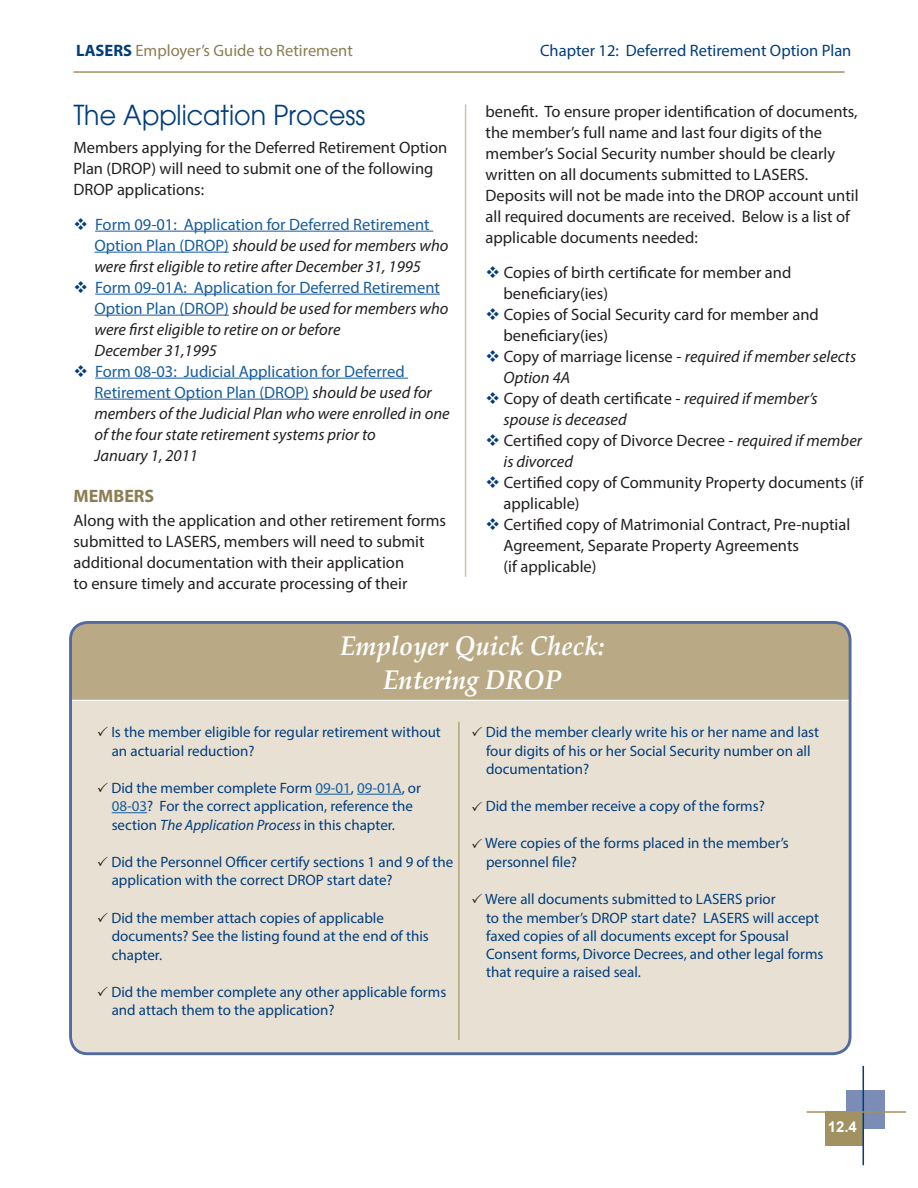
<style>
.page{position:relative;width:918px;height:1188px;background:#fff}
.page>*{position:absolute;margin:0;border:0;box-sizing:border-box;transform-origin:0 0}
.t1{font:italic 700 27px/33.8px "Palatino Linotype";color:#fff;text-align:center;scale:.94 1}
.t2{font:27px "Avant Garde";color:#013d7d;scale:.94 1}
.t3{font:700 18px "Myriad Pro";color:#8c7d53}
.t4{font:16.5px/21px "Myriad Pro";color:#231f20}
.t5{font:italic 16.5px/21px "Myriad Pro";color:#231f20}
.t6{font:16.5px "Myriad Pro";color:#013d7d}
.t7{font:16.5px "Myriad Pro";color:#8c7d53}
.t8{font:15px/18.6px "Myriad Pro";color:#013d7d}
.t9{font:700 15px "Arial";color:#fff}
.s1{font-weight:700;color:#013d7d}
.s2{color:#013d7d}
.s3{font-style:normal;color:#175d9e}
.s4{font-style:normal}
.s5{font-style:italic}
.s6{color:#175d9e}
</style>
<div class="page">
<div style="left:846px;top:1090px;width:39px;height:39px;background:#7b8cb7"></div>
<div style="left:825px;top:1111px;width:38px;height:35px;background:#a29161"></div>
<hr style="left:863px;top:1066px;width:1px;height:99px;background:#013d7d">
<hr style="left:807px;top:1111px;width:99px;height:2px;background:#a29161">
<hr style="left:73px;top:71px;width:772px;height:2px;background:#a29161">
<hr style="left:95px;top:231px;width:338px;height:1px;background:#175d9e">
<hr style="left:94px;top:252px;width:135px;height:1px;background:#175d9e">
<hr style="left:95px;top:294px;width:345px;height:1px;background:#175d9e">
<hr style="left:94px;top:315px;width:135px;height:1px;background:#175d9e">
<hr style="left:95px;top:378px;width:313px;height:1px;background:#175d9e">
<hr style="left:94px;top:399px;width:215px;height:1px;background:#175d9e">
<hr style="left:465px;top:104px;width:1px;height:473px;background:#cfc3aa">
<div style="left:71px;top:622px;width:779px;height:432px;background:#e8e1d3;border-radius:17px"></div>
<hr style="left:458px;top:722px;width:1px;height:318px;background:#a29161">
<div style="left:73px;top:625px;width:775px;height:76px;background:#b9aa85"></div>
<div style="left:69px;top:621px;width:783px;height:434px;border:3px solid #516aa0;border-radius:17px"></div>
<hr style="left:315px;top:794px;width:36px;height:1px;background:#175d9e">
<hr style="left:357px;top:794px;width:45px;height:1px;background:#175d9e">
<hr style="left:112px;top:812px;width:35px;height:1px;background:#175d9e">
<p class="t7" style="left:76px;top:40px;width:278px"><span class="s1">LASERS</span> Employer’s Guide to Retirement</p>
<h1 class="t2" style="left:73px;top:99px;width:312px">The Application Process</h1>
<p class="t4" style="left:73px;top:137px;width:375px">Members applying for the Deferred Retirement Option<br>Plan (DROP) will need to submit one of the following<br>DROP applications:</p>
<p class="t5" style="left:94px;top:213px;width:356px;text-indent:-21px"><span class="s2">❖</span> <span class="s3">Form 09-01: Application for Deferred Retirement<br>Option Plan (DROP)</span> should be used for members who were first eligible to retire after December 31, 1995</p>
<p class="t5" style="left:94px;top:276px;width:356px;text-indent:-21px"><span class="s2">❖</span> <span class="s3">Form 09-01A: Application for Deferred Retirement Option Plan (DROP)</span> should be used for members who were first eligible to retire on or before<br>December 31,1995</p>
<p class="t5" style="left:94px;top:360px;width:357px;text-indent:-21px"><span class="s2">❖</span> <span class="s3">Form 08-03: Judicial Application for Deferred Retirement Option Plan (DROP)</span> should be used for members of the Judicial Plan who were enrolled in one of the four state retirement systems prior to<br>January 1, 2011</p>
<p class="t3" style="left:73px;top:485px;width:82px">MEMBERS</p>
<p class="t4" style="left:73px;top:509px;width:374px">Along with the application and other retirement forms submitted to LASERS, members will need to submit additional documentation with their application<br>to ensure timely and accurate processing of their</p>
<p class="t6" style="left:540px;top:40px;width:313px">Chapter 12: Deferred Retirement Option Plan</p>
<p class="t4" style="left:486px;top:101px;width:375px">benefit. To ensure proper identification of documents, the member’s full name and last four digits of the member’s Social Security number should be clearly written on all documents submitted to LASERS.<br>Deposits will not be made into the DROP account until all required documents are received. Below is a list of applicable documents needed:</p>
<p class="t4" style="left:504px;top:262px;width:289px;text-indent:-18px"><span class="s2">❖</span> Copies of birth certificate for member and beneficiary(ies)</p>
<p class="t4" style="left:504px;top:304px;width:317px;text-indent:-18px"><span class="s2">❖</span> Copies of Social Security card for member and beneficiary(ies)</p>
<p class="t5" style="left:504px;top:346px;width:354px;text-indent:-18px"><span class="s2">❖</span> <span class="s4">Copy of marriage license -</span> required if member selects<br>Option 4A</p>
<p class="t5" style="left:504px;top:388px;width:316px;text-indent:-18px"><span class="s2">❖</span> <span class="s4">Copy of death certificate -</span> required if member’s spouse is deceased</p>
<p class="t4" style="left:504px;top:430px;width:360px;text-indent:-18px"><span class="s2">❖</span> Certified copy of Divorce Decree - <span class="s5">required if member is divorced</span></p>
<p class="t4" style="left:504px;top:472px;width:361px;text-indent:-18px"><span class="s2">❖</span> Certified copy of Community Property documents (if applicable)</p>
<p class="t4" style="left:504px;top:514px;width:348px;text-indent:-18px"><span class="s2">❖</span> Certified copy of Matrimonial Contract, Pre-nuptial<br>Agreement, Separate Property Agreements<br>(if applicable)</p>
<h1 class="t1" style="left:340px;top:628px;width:283px">Employer Quick Check:<br>Entering DROP</h1>
<p class="t8" style="left:111px;top:722px;width:331px">Is the member eligible for regular retirement without an actuarial reduction?</p>
<p class="t8" style="left:111px;top:778px;width:311px">Did the member complete Form <span class="s6">09-01</span>, <span class="s6">09-01A</span>, or<br><span class="s6">08-03</span>? For the correct application, reference the section <span class="s5">The Application Process</span> in this chapter.</p>
<p class="t8" style="left:111px;top:852px;width:343px">Did the Personnel Officer certify sections 1 and 9 of the application with the correct DROP start date?</p>
<p class="t8" style="left:111px;top:908px;width:319px">Did the member attach copies of applicable documents? See the listing found at the end of this chapter.</p>
<p class="t8" style="left:111px;top:982px;width:336px">Did the member complete any other applicable forms and attach them to the application?</p>
<p class="t8" style="left:486px;top:722px;width:335px">Did the member clearly write his or her name and last four digits of his or her Social Security number on all documentation?</p>
<p class="t8" style="left:486px;top:797px;width:281px">Did the member receive a copy of the forms?</p>
<p class="t8" style="left:485px;top:834px;width:305px">Were copies of the forms placed in the member’s personnel file?</p>
<p class="t8" style="left:485px;top:890px;width:340px;line-height:18.1px">Were all documents submitted to LASERS prior<br>to the member’s DROP start date? LASERS will accept faxed copies of all documents except for Spousal Consent forms, Divorce Decrees, and other legal forms that require a raised seal.</p>
<p class="t9" style="left:828px;top:1116px;width:31px">12.4</p>
</div>
